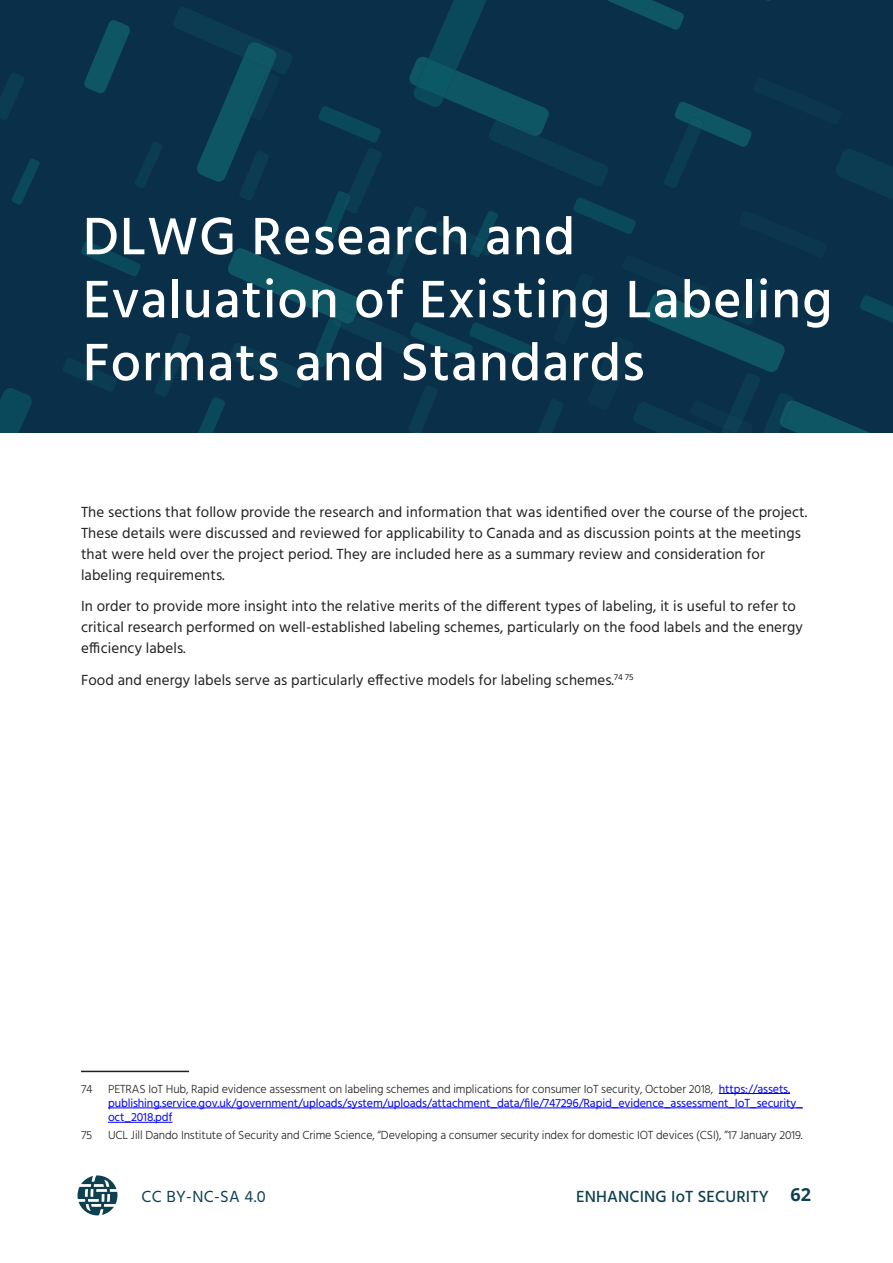
<style>
.page{position:relative;width:893px;height:1263px;background:#fff}
.page>*{position:absolute;margin:0;border:0;box-sizing:border-box;transform-origin:0 0}
.Appendix_Header{font:500 54px/63px "Hind";letter-spacing:.02em;color:#fff}
.t1{font:500 16.5px "Hind";letter-spacing:.01em;color:#0e4050}
.t2{font:16.5px "Hind";letter-spacing:.02em;color:#0e4050}
.Normal_wrd_1{font:15px/21px "Hind";letter-spacing:.005em;color:#231f20}
.Footnotes{font:12px/14.4px "Hind";letter-spacing:-.01em;color:#00f}
.Footnotes-2{font:300 12px "Hind";letter-spacing:-.01em;color:#231f20}
.s1{font-weight:300;color:#231f20}
.s2{font-family:"Open Sans";font-weight:700;font-size:18px}
</style>
<div class="page">
<svg style="left:78px;top:1175px;width:39px;height:40px"></svg>
<hr style="left:81px;top:1071px;width:108px;height:1px;background:#231f20">
<hr style="left:719px;top:1093px;width:71px;height:1px;background:#00f">
<hr style="left:108px;top:1107px;width:695px;height:1px;background:#00f">
<hr style="left:108px;top:1122px;width:65px;height:1px;background:#00f">
<svg style="left:0;top:0;width:893px;height:432px;background:#0a324a"></svg>
<p class="Appendix_Header" style="left:83px;top:209px;width:751px">DLWG Research and<br>Evaluation of Existing Labeling<br>Formats and Standards</p>
<p class="Normal_wrd_1" style="left:81px;top:502px;width:728px">The sections that follow provide the research and information that was identified over the course of the project.<br>These details were discussed and reviewed for applicability to Canada and as discussion points at the meetings that were held over the project period. They are included here as a summary review and consideration for labeling requirements.</p>
<p class="Normal_wrd_1" style="left:81px;top:597px;width:723px">In order to provide more insight into the relative merits of the different types of labeling, it is useful to refer to critical research performed on well-established labeling schemes, particularly on the food labels and the energy efficiency labels.</p>
<p class="Normal_wrd_1" style="left:81px;top:670px;width:554px">Food and energy labels serve as particularly effective models for labeling schemes.<sup>74</sup> <sup>75</sup></p>
<p class="Footnotes-2" style="left:81px;top:1081px;width:13px">74</p>
<p class="Footnotes" style="left:108px;top:1082px;width:696px"><span class="s1">PETRAS IoT Hub, Rapid evidence assessment on labeling schemes and implications for consumer IoT security, October 2018,</span> https://assets. publishing.service.gov.uk/government/uploads/system/uploads/attachment_data/file/747296/Rapid_evidence_assessment_IoT_security_ oct_2018.pdf</p>
<p class="Footnotes-2" style="left:81px;top:1127px;width:13px">75</p>
<p class="Footnotes-2" style="left:108px;top:1127px;width:696px">UCL Jill Dando Institute of Security and Crime Science, “Developing a consumer security index for domestic IOT devices (CSI), ”17 January 2019.</p>
<p class="t2" style="left:142px;top:1185px;width:126px">CC BY-NC-SA 4.0</p>
<p class="t1" style="left:576px;top:1185px;width:236px">ENHANCING IoT SECURITY <span class="s2">62</span></p>
</div>
